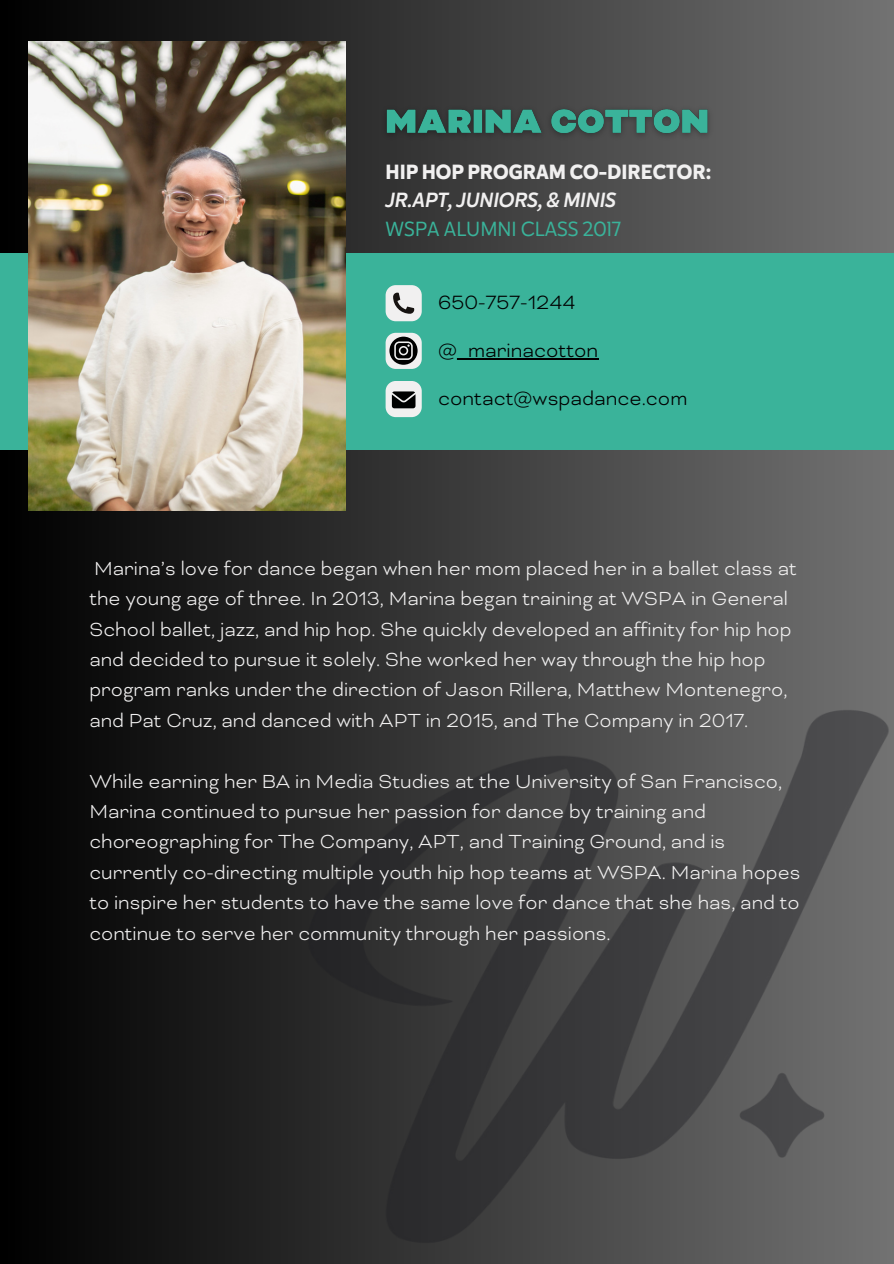
<style>
.page{position:relative;width:894px;height:1264px;background:#fff}
.page>*{position:absolute;margin:0;border:0;box-sizing:border-box;transform-origin:0 0}
.t1{font:300 22.05px "Bicyclette";color:#000}
.t2{font:300 21.75px/30.3px "Bicyclette";color:#f1f0f0}
.t3{font:700 20.55px/28.2px "Karu";color:#f1f0f0}
.s1{font-weight:500;font-style:italic}
.s2{font-weight:400;color:#3ab39a}
</style>
<div class="page">
<div style="left:0;top:0;width:893px;height:1263px;background:linear-gradient(to right,#000,#727272)"></div>
<div style="left:0;top:253px;width:893px;height:196px;background:#3ab39a"></div>
<img style="left:28px;top:42px;width:317px;height:469px">
<div style="left:385px;top:285px;width:36px;height:36px;background:#f1f0f0;border-radius:10px"></div>
<div style="left:385px;top:333px;width:36px;height:36px;background:#f1f0f0;border-radius:10px"></div>
<div style="left:385px;top:381px;width:36px;height:36px;background:#f1f0f0;border-radius:10px"></div>
<svg style="left:393px;top:293px;width:21px;height:21px"></svg>
<svg style="left:389px;top:336px;width:28px;height:29px"></svg>
<img style="left:303px;top:681px;width:589px;height:582px">
<svg style="left:392px;top:391px;width:23px;height:17px"></svg>
<img style="left:376px;top:98px;width:341px;height:48px">
<hr style="left:457px;top:358px;width:141px;height:1px;background:#000">
<p class="t3" style="left:385px;top:158px;width:328px">HIP HOP PROGRAM CO-DIRECTOR:<br><span class="s1">JR.APT, JUNIORS, &amp; MINIS<br></span><span class="s2">WSPA ALUMNI CLASS 2017</span></p>
<p class="t1" style="left:438px;top:289px;width:139px">650-757-1244</p>
<p class="t1" style="left:438px;top:337px;width:161px">@_marinacotton</p>
<p class="t1" style="left:438px;top:385px;width:250px">contact@wspadance.com</p>
<h2 class="t2" style="left:89px;top:553px;width:709px">Marina’s love for dance began when her mom placed her in a ballet class at the young age of three. In 2013, Marina began training at WSPA in General School ballet, jazz, and hip hop. She quickly developed an affinity for hip hop and decided to pursue it solely. She worked her way through the hip hop program ranks under the direction of Jason Rillera, Matthew Montenegro, and Pat Cruz, and danced with APT in 2015, and The Company in 2017.</h2>
<p class="t2" style="left:89px;top:765px;width:712px">While earning her BA in Media Studies at the University of San Francisco, Marina continued to pursue her passion for dance by training and choreographing for The Company, APT, and Training Ground, and is currently co-directing multiple youth hip hop teams at WSPA. Marina hopes to inspire her students to have the same love for dance that she has, and to continue to serve her community through her passions.</p>
</div>
